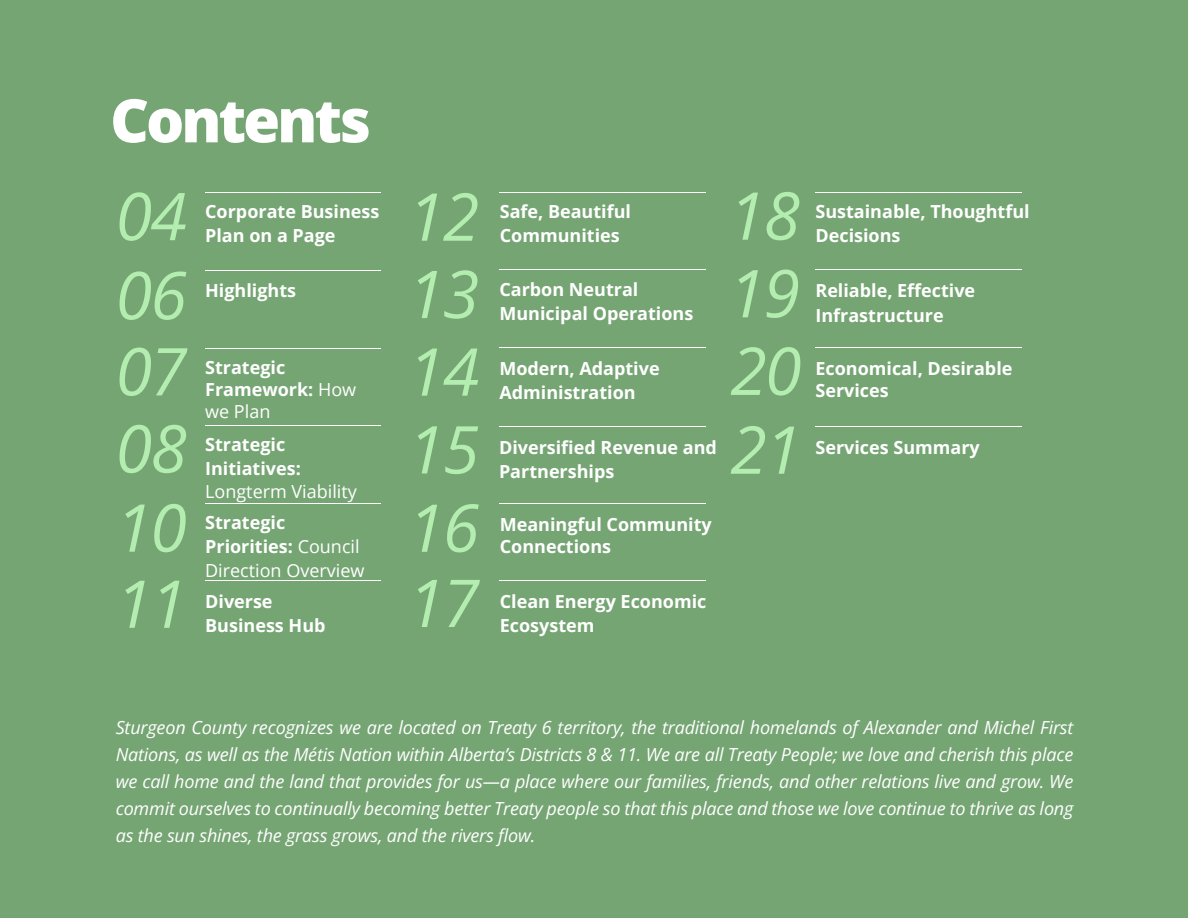
<style>
.page{position:relative;width:1188px;height:918px;background:#76a574}
.page>*{position:absolute;margin:0;border:0;box-sizing:border-box;transform-origin:0 0}
.t1{font:italic 66px "Open Sans";letter-spacing:-.025em;color:#b3edaf}
.t2{font:800 60px "Open Sans";letter-spacing:-.05em;color:#fff}
.t3{font:italic 18px/27px "Open Sans";letter-spacing:-.01em;color:#fff;text-align:justify}
.t4{font:700 18px/24.2px "Open Sans";color:#fff}
.t5{font:18px/22.4px "Open Sans";color:#fff}
.s1{font-weight:400}
.s2{font-weight:700}
</style>
<div class="page">
<hr style="left:206px;top:192px;width:175px;height:1px;background:#fff">
<hr style="left:499px;top:426px;width:207px;height:1px;background:#fff">
<hr style="left:816px;top:270px;width:206px;height:1px;background:#fff">
<hr style="left:816px;top:347px;width:206px;height:1px;background:#fff">
<hr style="left:205px;top:270px;width:176px;height:1px;background:#fff">
<hr style="left:206px;top:348px;width:175px;height:1px;background:#fff">
<hr style="left:205px;top:425px;width:176px;height:1px;background:#fff">
<hr style="left:205px;top:503px;width:176px;height:1px;background:#fff">
<hr style="left:205px;top:580px;width:176px;height:1px;background:#fff">
<hr style="left:499px;top:347px;width:207px;height:1px;background:#fff">
<hr style="left:499px;top:270px;width:207px;height:1px;background:#fff">
<hr style="left:499px;top:192px;width:207px;height:1px;background:#fff">
<hr style="left:499px;top:503px;width:207px;height:1px;background:#fff">
<hr style="left:499px;top:580px;width:207px;height:1px;background:#fff">
<hr style="left:815px;top:192px;width:207px;height:1px;background:#fff">
<hr style="left:816px;top:426px;width:206px;height:1px;background:#fff">
<p class="t2" style="left:110px;top:75px;width:262px">Contents</p>
<p class="t1" style="left:116px;top:170px;width:73px">04</p>
<p class="t4" style="left:205px;top:198px;width:176px">Corporate Business<br>Plan on a Page</p>
<p class="t1" style="left:116px;top:249px;width:73px">06</p>
<p class="t4" style="left:205px;top:277px;width:92px">Highlights</p>
<p class="t1" style="left:116px;top:325px;width:73px">07</p>
<p class="t4" style="left:205px;top:354px;width:82px">Strategic</p>
<p class="t4" style="left:205px;top:378px;width:153px;line-height:22.4px">Framework: <span class="s1">How we Plan</span></p>
<p class="t1" style="left:116px;top:403px;width:73px">08</p>
<p class="t4" style="left:205px;top:432px;width:82px">Strategic</p>
<p class="t5" style="left:205px;top:457px;width:153px"><span class="s2">Initiatives:<br></span>Longterm Viability</p>
<p class="t1" style="left:116px;top:482px;width:73px">10</p>
<p class="t4" style="left:205px;top:510px;width:82px">Strategic</p>
<p class="t5" style="left:205px;top:534px;width:161px;line-height:24.2px"><span class="s2">Priorities:</span> Council<br>Direction Overview</p>
<p class="t1" style="left:116px;top:558px;width:73px">11</p>
<p class="t4" style="left:205px;top:589px;width:69px">Diverse</p>
<p class="t4" style="left:205px;top:613px;width:122px">Business Hub</p>
<p class="t1" style="left:408px;top:171px;width:73px">12</p>
<p class="t4" style="left:500px;top:199px;width:133px">Safe, Beautiful</p>
<p class="t4" style="left:500px;top:223px;width:121px">Communities</p>
<p class="t1" style="left:408px;top:248px;width:73px">13</p>
<p class="t1" style="left:408px;top:326px;width:73px">14</p>
<p class="t1" style="left:408px;top:403px;width:73px">15</p>
<p class="t1" style="left:408px;top:482px;width:73px">16</p>
<p class="t1" style="left:408px;top:557px;width:73px">17</p>
<p class="t4" style="left:499px;top:277px;width:140px">Carbon Neutral</p>
<p class="t4" style="left:499px;top:301px;width:195px">Municipal Operations</p>
<p class="t4" style="left:499px;top:356px;width:162px">Modern, Adaptive</p>
<p class="t4" style="left:499px;top:380px;width:138px">Administration</p>
<p class="t4" style="left:499px;top:435px;width:219px">Diversified Revenue and<br>Partnerships</p>
<p class="t4" style="left:500px;top:513px;width:213px;line-height:22.4px">Meaningful Community<br>Connections</p>
<p class="t4" style="left:500px;top:589px;width:208px">Clean Energy Economic<br>Ecosystem</p>
<p class="t1" style="left:729px;top:170px;width:73px">18</p>
<p class="t1" style="left:729px;top:247px;width:73px">19</p>
<p class="t1" style="left:730px;top:325px;width:73px">20</p>
<p class="t1" style="left:730px;top:404px;width:73px">21</p>
<p class="t4" style="left:815px;top:199px;width:216px">Sustainable, Thoughtful<br>Decisions</p>
<p class="t4" style="left:815px;top:278px;width:161px">Reliable, Effective<br>Infrastructure</p>
<p class="t4" style="left:815px;top:357px;width:199px;line-height:22.4px">Economical, Desirable<br>Services</p>
<p class="t4" style="left:815px;top:435px;width:166px">Services Summary</p>
<p class="t3" style="left:116px;top:714px;width:959px">Sturgeon County recognizes we are located on Treaty 6 territory, the traditional homelands of Alexander and Michel First Nations, as well as the Métis Nation within Alberta’s Districts 8 &amp; 11. We are all Treaty People; we love and cherish this place we call home and the land that provides for us—a place where our families, friends, and other relations live and grow. We commit ourselves to continually becoming better Treaty people so that this place and those we love continue to thrive as long as the sun shines, the grass grows, and the rivers flow.</p>
</div>
